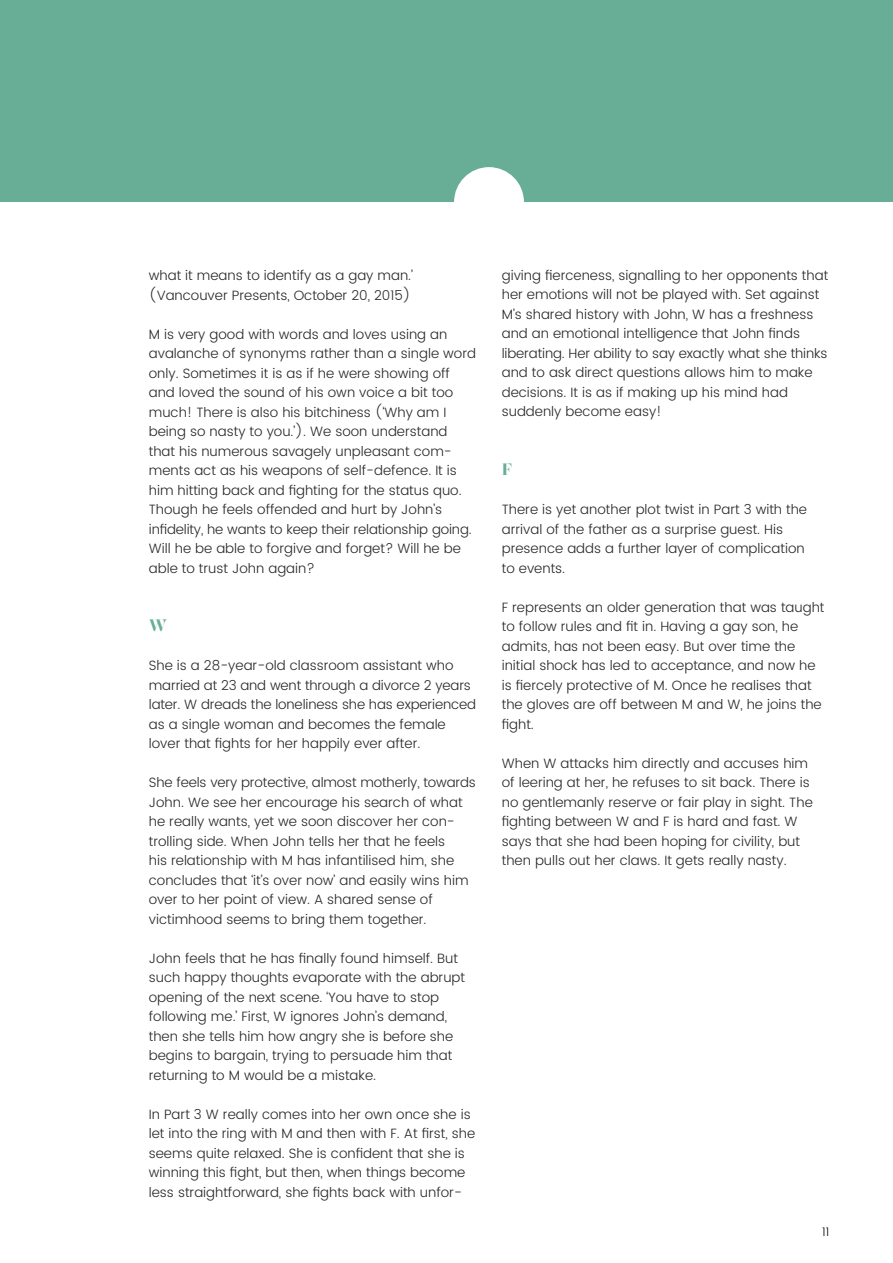
<style>
.page{position:relative;width:893px;height:1263px;background:#fff}
.page>*{position:absolute;margin:0;border:0;box-sizing:border-box;transform-origin:0 0}
.t1{font:700 16.5px "Operetta 18";color:#68ae96}
.t2{font:300 13.5px/19.5px "Poppins";color:#282827}
.t3{font:300 12px "Poppins";color:#000}
</style>
<div class="page">
<div style="left:0;top:0;width:893px;height:202px;background:#68ae96"></div>
<div style="left:454px;top:167px;width:70px;height:70px;background:#fff;border-radius:50%"></div>
<p class="t2" style="left:149px;top:266px;width:266px">what it means to identify as a gay man.’ (Vancouver Presents, October 20, 2015)</p>
<p class="t2" style="left:149px;top:325px;width:329px">M is very good with words and loves using an avalanche of synonyms rather than a single word only. Sometimes it is as if he were showing off and loved the sound of his own voice a bit too much! There is also his bitchiness (‘Why am I being so nasty to you.’). We soon understand that his numerous savagely unpleasant com&shy;ments act as his weapons of self-defence. It is him hitting back and fighting for the status quo.<br>Though he feels offended and hurt by John’s infidelity, he wants to keep their relationship going.<br>Will he be able to forgive and forget? Will he be able to trust John again?</p>
<p class="t1" style="left:149px;top:616px;width:20px">W</p>
<p class="t2" style="left:149px;top:656px;width:329px">She is a 28-year-old classroom assistant who married at 23 and went through a divorce 2 years later. W dreads the loneliness she has experienced as a single woman and becomes the female lover that fights for her happily ever after.</p>
<p class="t2" style="left:149px;top:773px;width:329px">She feels very protective, almost motherly, towards John. We see her encourage his search of what he really wants, yet we soon discover her con&shy;trolling side. When John tells her that he feels<br>his relationship with M has infantilised him, she concludes that ‘it’s over now’ and easily wins him over to her point of view. A shared sense of victimhood seems to bring them together.</p>
<p class="t2" style="left:149px;top:949px;width:318px">John feels that he has finally found himself. But such happy thoughts evaporate with the abrupt opening of the next scene. ‘You have to stop following me.’ First, W ignores John’s demand, then she tells him how angry she is before she begins to bargain, trying to persuade him that returning to M would be a mistake.</p>
<p class="t2" style="left:149px;top:1104px;width:328px">In Part 3 W really comes into her own once she is let into the ring with M and then with F. At first, she seems quite relaxed. She is confident that she is winning this fight, but then, when things become less straightforward, she fights back with unfor-</p>
<p class="t2" style="left:502px;top:266px;width:328px">giving fierceness, signalling to her opponents that her emotions will not be played with. Set against M’s shared history with John, W has a freshness and an emotional intelligence that John finds liberating. Her ability to say exactly what she thinks and to ask direct questions allows him to make decisions. It is as if making up his mind had suddenly become easy!</p>
<p class="t1" style="left:502px;top:460px;width:12px">F</p>
<p class="t2" style="left:502px;top:500px;width:307px">There is yet another plot twist in Part 3 with the arrival of the father as a surprise guest. His presence adds a further layer of complication to events.</p>
<p class="t2" style="left:502px;top:598px;width:324px">F represents an older generation that was taught to follow rules and fit in. Having a gay son, he admits, has not been easy. But over time the initial shock has led to acceptance, and now he is fiercely protective of M. Once he realises that the gloves are off between M and W, he joins the fight.</p>
<p class="t2" style="left:502px;top:754px;width:313px">When W attacks him directly and accuses him of leering at her, he refuses to sit back. There is no gentlemanly reserve or fair play in sight. The fighting between W and F is hard and fast. W says that she had been hoping for civility, but then pulls out her claws. It gets really nasty.</p>
<p class="t3" style="left:822px;top:1223px;width:9px">11</p>
</div>
